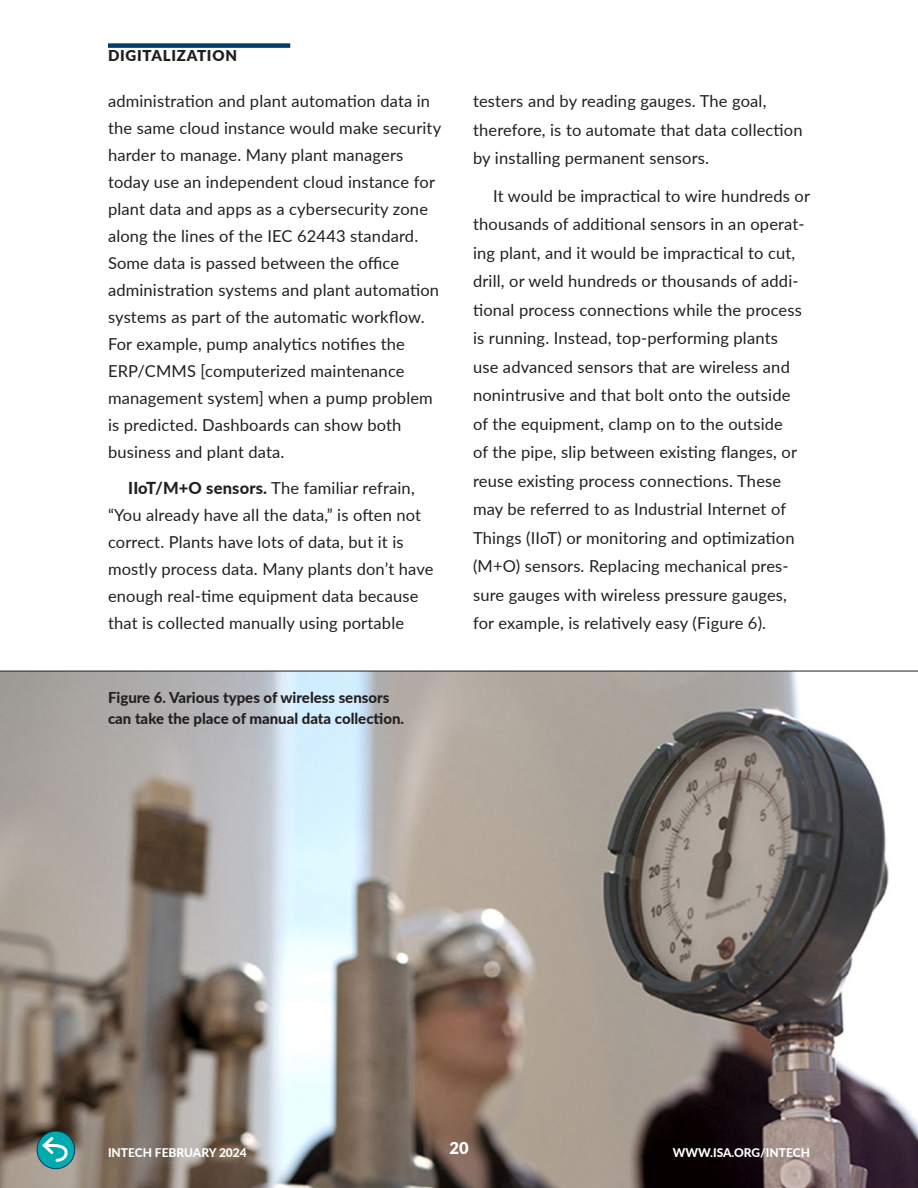
<style>
.page{position:relative;width:918px;height:1188px;background:#fff}
.page>*{position:absolute;margin:0;border:0;box-sizing:border-box;transform-origin:0 0}
.text{font:16.5px/27px "Lato";letter-spacing:.01em;color:#231f20}
.t1{font:900 16.5px "Lato";color:#fff}
.Captions{font:800 15px/21px "Lato";color:#231f20}
.t2{font:900 15px "Lato";letter-spacing:.05em;color:#231f20}
.t3{font:800 12px "Lato";color:#fff}
.s1{font-weight:800}
</style>
<div class="page">
<div style="left:108px;top:43px;width:182px;height:5px;background:#003d6a"></div>
<svg style="left:0;top:671px;width:918px;height:517px;background:#99928d"></svg>
<svg style="left:37px;top:1131px;width:38px;height:38px"></svg>
<div style="left:37px;top:1131px;width:38px;height:38px;border:1px solid #003d6a;border-radius:50%"></div>
<svg style="left:40px;top:1134px;width:32px;height:29px"></svg>
<p class="t2" style="left:108px;top:45px;width:131px">DIGITALIZATION</p>
<p class="text" style="left:108px;top:87px;width:335px">administration and plant automation data in the same cloud instance would make security harder to manage. Many plant managers today use an independent cloud instance for plant data and apps as a cybersecurity zone along the lines of the IEC 62443 standard.<br>Some data is passed between the office administration systems and plant automation systems as part of the automatic workflow.<br>For example, pump analytics notifies the ERP/CMMS [computerized maintenance management system] when a pump problem is predicted. Dashboards can show both business and plant data.</p>
<p class="text" style="left:108px;top:474px;width:327px;text-indent:20px"><span class="s1">IIoT/M+O sensors.</span> The familiar refrain, “You already have all the data,” is often not correct. Plants have lots of data, but it is mostly process data. Many plants don’t have enough real-time equipment data because that is collected manually using portable</p>
<p class="Captions" style="left:108px;top:687px;width:298px">Figure 6. Various types of wireless sensors can take the place of manual data collection.</p>
<p class="text" style="left:473px;top:86px;width:331px;line-height:28.5px">testers and by reading gauges. The goal, therefore, is to automate that data collection by installing permanent sensors.</p>
<p class="text" style="left:473px;top:181px;width:339px;line-height:28.5px;text-indent:20px">It would be impractical to wire hundreds or thousands of additional sensors in an operat&shy;ing plant, and it would be impractical to cut, drill, or weld hundreds or thousands of addi&shy;tional process connections while the process is running. Instead, top-performing plants<br>use advanced sensors that are wireless and nonintrusive and that bolt onto the outside<br>of the equipment, clamp on to the outside<br>of the pipe, slip between existing flanges, or reuse existing process connections. These may be referred to as Industrial Internet of Things (IIoT) or monitoring and optimization (M+O) sensors. Replacing mechanical pres&shy;sure gauges with wireless pressure gauges, for example, is relatively easy (Figure 6).</p>
<p class="t3" style="left:108px;top:1143px;width:140px">INTECH FEBRUARY 2024</p>
<p class="t1" style="left:449px;top:1136px;width:21px">20</p>
<p class="t3" style="left:673px;top:1143px;width:139px">WWW.ISA.ORG/INTECH</p>
</div>
